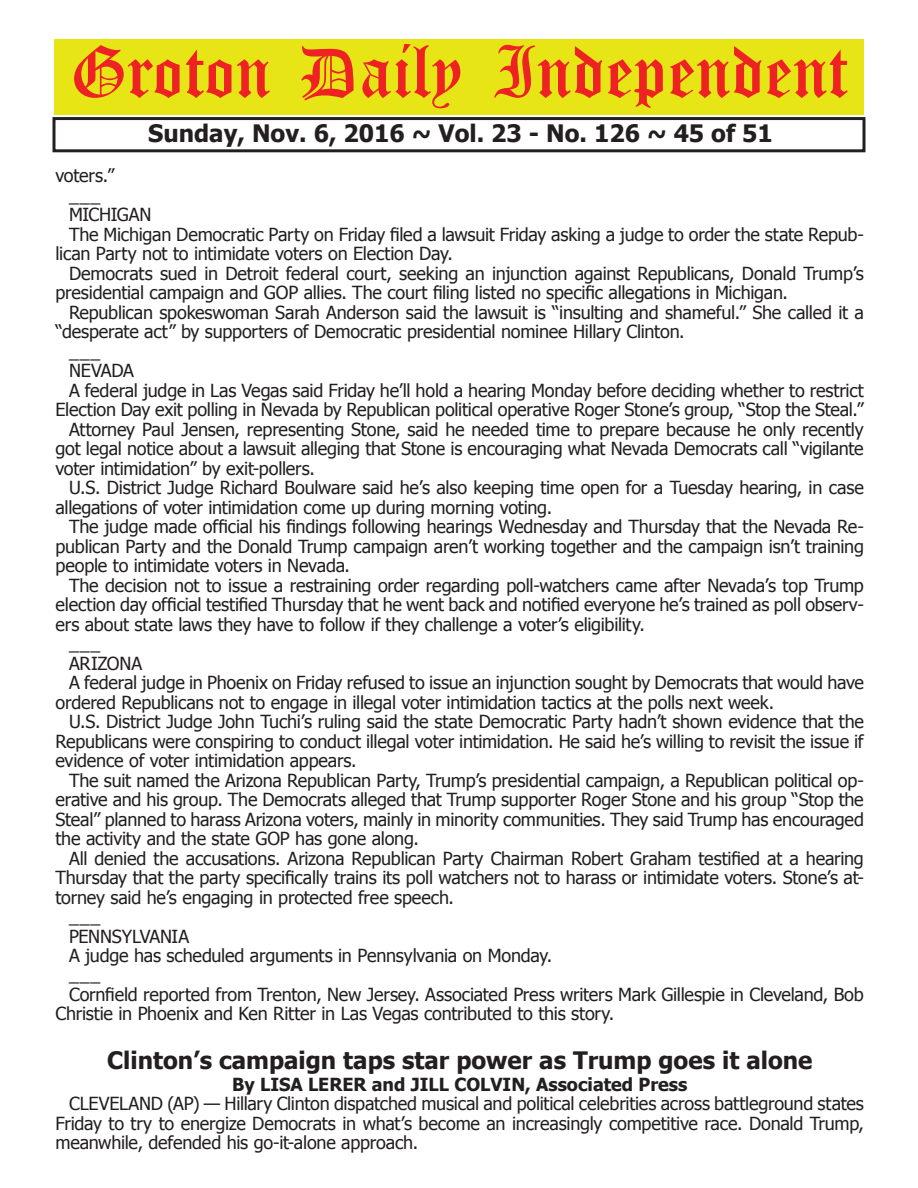
<style>
.page{position:relative;width:918px;height:1188px;background:#fff}
.page>*{position:absolute;margin:0;border:0;box-sizing:border-box;transform-origin:0 0}
.t1{font:54px "Old English Five";color:#ee2123}
.t2{font:700 24px "Tahoma";color:#231f20}
.t3{font:18px/19.5px "Tahoma";letter-spacing:-.015em;color:#231f20;text-align:justify}
.t4{font:700 18px "Tahoma";color:#231f20}
</style>
<div class="page">
<div style="left:52px;top:117px;width:814px;height:35px;border:3px solid #231f20"></div>
<div style="left:54px;top:40px;width:810px;height:75px;background:#e7e515"></div>
<h1 class="t1" style="left:70px;top:47px;width:779px">Groton Daily Independent</h1>
<h2 class="t2" style="left:148px;top:116px;width:626px">Sunday, Nov. 6, 2016 ~ Vol. 23 - No. 126 ~ 45 of 51</h2>
<p class="t3" style="left:56px;top:165px;width:60px">voters.”</p>
<p class="t3" style="left:69px;top:185px;width:33px">___</p>
<p class="t3" style="left:69px;top:204px;width:84px">MICHIGAN</p>
<p class="t3" style="left:69px;top:224px;width:796px">The Michigan Democratic Party on Friday filed a lawsuit Friday asking a judge to order the state Repub-</p>
<p class="t3" style="left:56px;top:243px;width:399px">lican Party not to intimidate voters on Election Day.</p>
<p class="t3" style="left:69px;top:263px;width:796px">Democrats sued in Detroit federal court, seeking an injunction against Republicans, Donald Trump’s</p>
<p class="t3" style="left:56px;top:282px;width:734px">presidential campaign and GOP allies. The court filing listed no specific allegations in Michigan.</p>
<p class="t3" style="left:69px;top:302px;width:797px">Republican spokeswoman Sarah Anderson said the lawsuit is “insulting and shameful.” She called it a</p>
<p class="t3" style="left:56px;top:321px;width:631px">“desperate act” by supporters of Democratic presidential nominee Hillary Clinton.</p>
<p class="t3" style="left:69px;top:341px;width:33px">___</p>
<p class="t3" style="left:69px;top:360px;width:66px">NEVADA</p>
<p class="t3" style="left:69px;top:380px;width:796px">A federal judge in Las Vegas said Friday he’ll hold a hearing Monday before deciding whether to restrict</p>
<p class="t3" style="left:56px;top:399px;width:810px">Election Day exit polling in Nevada by Republican political operative Roger Stone’s group, “Stop the Steal.”</p>
<p class="t3" style="left:69px;top:419px;width:796px">Attorney Paul Jensen, representing Stone, said he needed time to prepare because he only recently</p>
<p class="t3" style="left:56px;top:438px;width:810px">got legal notice about a lawsuit alleging that Stone is encouraging what Nevada Democrats call “vigilante</p>
<p class="t3" style="left:56px;top:458px;width:261px">voter intimidation” by exit-pollers.</p>
<p class="t3" style="left:69px;top:477px;width:796px">U.S. District Judge Richard Boulware said he’s also keeping time open for a Tuesday hearing, in case</p>
<p class="t3" style="left:56px;top:497px;width:498px">allegations of voter intimidation come up during morning voting.</p>
<p class="t3" style="left:69px;top:516px;width:796px">The judge made official his findings following hearings Wednesday and Thursday that the Nevada Re-</p>
<p class="t3" style="left:56px;top:536px;width:810px">publican Party and the Donald Trump campaign aren’t working together and the campaign isn’t training</p>
<p class="t3" style="left:56px;top:555px;width:296px">people to intimidate voters in Nevada.</p>
<p class="t3" style="left:69px;top:575px;width:796px">The decision not to issue a restraining order regarding poll-watchers came after Nevada’s top Trump</p>
<p class="t3" style="left:56px;top:594px;width:810px">election day official testified Thursday that he went back and notified everyone he’s trained as poll observ-</p>
<p class="t3" style="left:56px;top:613px;width:591px">ers about state laws they have to follow if they challenge a voter’s eligibility.</p>
<p class="t3" style="left:69px;top:633px;width:33px">___</p>
<p class="t3" style="left:69px;top:652px;width:75px">ARIZONA</p>
<p class="t3" style="left:69px;top:672px;width:796px">A federal judge in Phoenix on Friday refused to issue an injunction sought by Democrats that would have</p>
<p class="t3" style="left:56px;top:691px;width:720px">ordered Republicans not to engage in illegal voter intimidation tactics at the polls next week.</p>
<p class="t3" style="left:69px;top:711px;width:796px">U.S. District Judge John Tuchi’s ruling said the state Democratic Party hadn’t shown evidence that the</p>
<p class="t3" style="left:56px;top:730px;width:810px">Republicans were conspiring to conduct illegal voter intimidation. He said he’s willing to revisit the issue if</p>
<p class="t3" style="left:56px;top:750px;width:303px">evidence of voter intimidation appears.</p>
<p class="t3" style="left:69px;top:769px;width:796px">The suit named the Arizona Republican Party, Trump’s presidential campaign, a Republican political op-</p>
<p class="t3" style="left:56px;top:789px;width:810px">erative and his group. The Democrats alleged that Trump supporter Roger Stone and his group “Stop the</p>
<p class="t3" style="left:56px;top:808px;width:810px">Steal” planned to harass Arizona voters, mainly in minority communities. They said Trump has encouraged</p>
<p class="t3" style="left:56px;top:828px;width:365px">the activity and the state GOP has gone along.</p>
<p class="t3" style="left:69px;top:847px;width:796px">All denied the accusations. Arizona Republican Party Chairman Robert Graham testified at a hearing</p>
<p class="t3" style="left:56px;top:867px;width:810px">Thursday that the party specifically trains its poll watchers not to harass or intimidate voters. Stone’s at-</p>
<p class="t3" style="left:56px;top:886px;width:400px">torney said he’s engaging in protected free speech.</p>
<p class="t3" style="left:69px;top:906px;width:33px">___</p>
<p class="t3" style="left:69px;top:925px;width:122px">PENNSYLVANIA</p>
<p class="t3" style="left:69px;top:945px;width:485px">A judge has scheduled arguments in Pennsylvania on Monday.</p>
<p class="t3" style="left:69px;top:964px;width:33px">___</p>
<p class="t3" style="left:69px;top:984px;width:796px">Cornfield reported from Trenton, New Jersey. Associated Press writers Mark Gillespie in Cleveland, Bob</p>
<p class="t3" style="left:56px;top:1003px;width:560px">Christie in Phoenix and Ken Ritter in Las Vegas contributed to this story.</p>
<h2 class="t2" style="left:107px;top:1043px;width:707px">Clinton’s campaign taps star power as Trump goes it alone</h2>
<p class="t4" style="left:232px;top:1071px;width:457px">By LISA LERER and JILL COLVIN, Associated Press</p>
<p class="t3" style="left:56px;top:1093px;width:810px;text-indent:14px">CLEVELAND (AP) — Hillary Clinton dispatched musical and political celebrities across battleground states Friday to try to energize Democrats in what’s become an increasingly competitive race. Donald Trump, meanwhile, defended his go-it-alone approach.</p>
</div>
